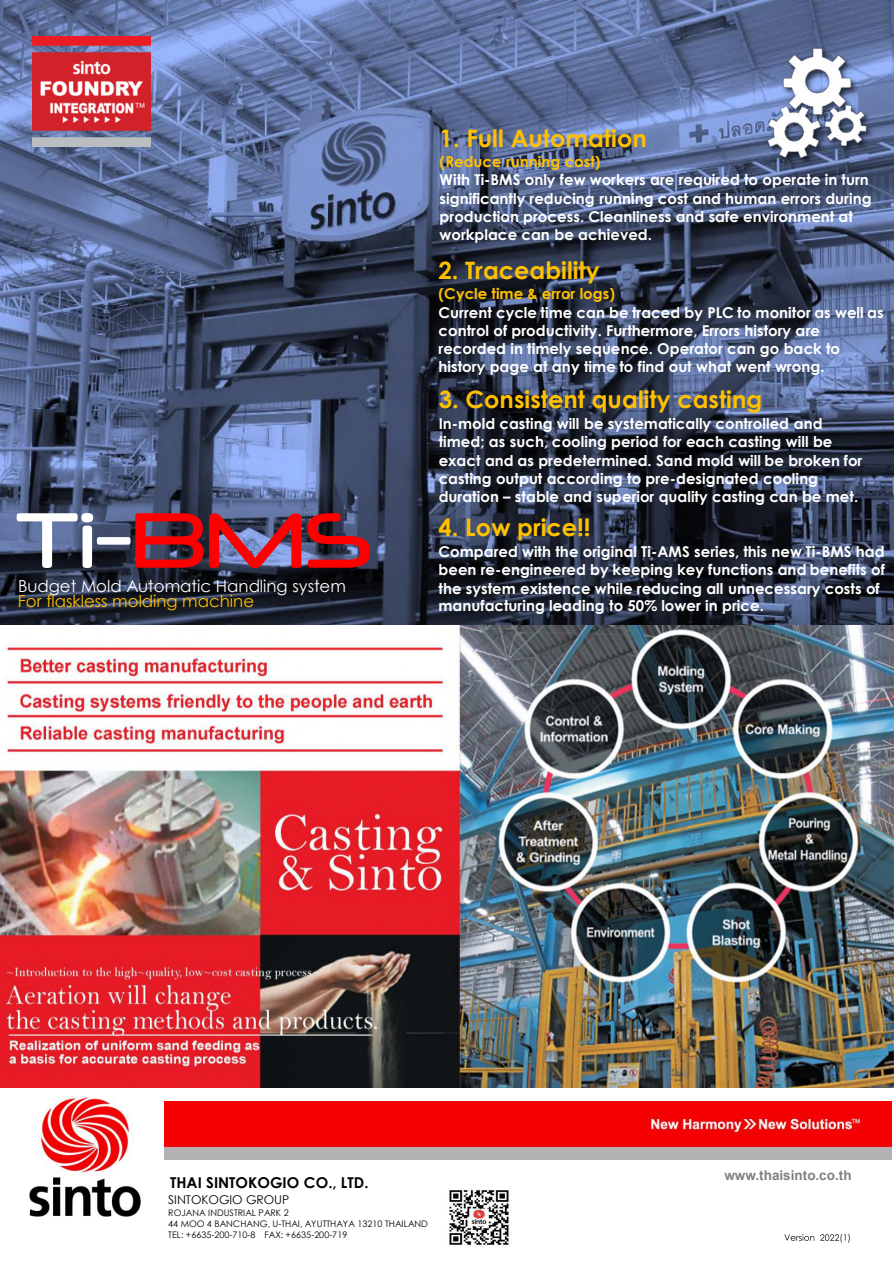
<style>
.page{position:relative;width:894px;height:1264px;background:#fff}
.page>*{position:absolute;margin:0;border:0;box-sizing:border-box;transform-origin:0 0}
.t1{font:75px "Neuropol";color:#fff}
.t2{font:700 24px "Century Gothic";color:#ffc000}
.t3{font:16.5px "Century Gothic";color:#fff}
.t4{font:16.5px "Century Gothic";color:#ffc000}
.t5{font:700 15px/18.3px "Century Gothic";color:#fff}
.t6{font:700 15px "Century Gothic";color:#ffc000}
.t7{font:700 15px "Century Gothic";color:#000}
.t8{font:700 13.5px "Arial";color:#808080}
.t9{font:12px "Century Gothic";letter-spacing:-.005em;color:#000}
.t10{font:9px/11.1px "Century Gothic";color:#000}
.s1{color:#f00}
</style>
<div class="page">
<img style="left:0;top:0;width:893px;height:626px">
<img style="left:29px;top:1097px;width:111px;height:119px">
<img style="left:164px;top:1101px;width:243px;height:58px">
<img style="left:407px;top:1101px;width:484px;height:58px">
<img style="left:449px;top:1190px;width:60px;height:55px">
<img style="left:0;top:626px;width:893px;height:461px">
<img style="left:764px;top:45px;width:110px;height:124px">
<img style="left:32px;top:36px;width:119px;height:111px">
<svg style="left:784px;top:1234px;width:65px;height:8px"></svg>
<h1 class="t1" style="left:16px;top:508px;width:358px">Ti-<span class="s1">BMS</span></h1>
<p class="t3" style="left:18px;top:580px;width:329px">Budget Mold Automatic Handling system</p>
<p class="t4" style="left:18px;top:594px;width:238px">For flaskless molding machine</p>
<h2 class="t2" style="left:439px;top:129px;width:208px">1. Full Automation</h2>
<p class="t6" style="left:439px;top:156px;width:162px">(Reduce running cost)</p>
<p class="t5" style="left:439px;top:172px;width:433px">With Ti-BMS only few workers are required to operate in turn significantly reducing running cost and human errors during production process. Cleanliness and safe environment at workplace can be achieved.</p>
<h2 class="t2" style="left:438px;top:260px;width:163px">2. Traceability</h2>
<p class="t6" style="left:438px;top:288px;width:178px">(Cycle time &amp; error logs)</p>
<p class="t5" style="left:438px;top:304px;width:446px">Current cycle time can be traced by PLC to monitor as well as control of productivity. Furthermore, Errors history are recorded in timely sequence. Operator can go back to history page at any time to find out what went wrong.</p>
<h2 class="t2" style="left:438px;top:390px;width:325px">3. Consistent quality casting</h2>
<p class="t5" style="left:438px;top:416px;width:425px">In-mold casting will be systematically controlled and timed; as such, cooling period for each casting will be exact and as predetermined. Sand mold will be broken for casting output according to pre-designated cooling duration – stable and superior quality casting can be met.</p>
<h2 class="t2" style="left:438px;top:518px;width:153px">4. Low price!!</h2>
<p class="t5" style="left:438px;top:543px;width:448px">Compared with the original Ti-AMS series, this new Ti-BMS had been re-engineered by keeping key functions and benefits of the system existence while reducing all unnecessary costs of manufacturing leading to 50% lower in price.</p>
<p class="t7" style="left:170px;top:1176px;width:200px">THAI SINTOKOGIO CO., LTD.</p>
<p class="t9" style="left:168px;top:1194px;width:122px">SINTOKOGIO GROUP</p>
<p class="t10" style="left:168px;top:1207px;width:261px">ROJANA INDUSTRIAL PARK 2<br>44 MOO 4 BANCHANG, U-THAI, AYUTTHAYA 13210 THAILAND<br>TEL: +6635-200-710-8 FAX: +6635-200-719</p>
<p class="t8" style="left:724px;top:1169px;width:129px">www.thaisinto.co.th</p>
</div>
